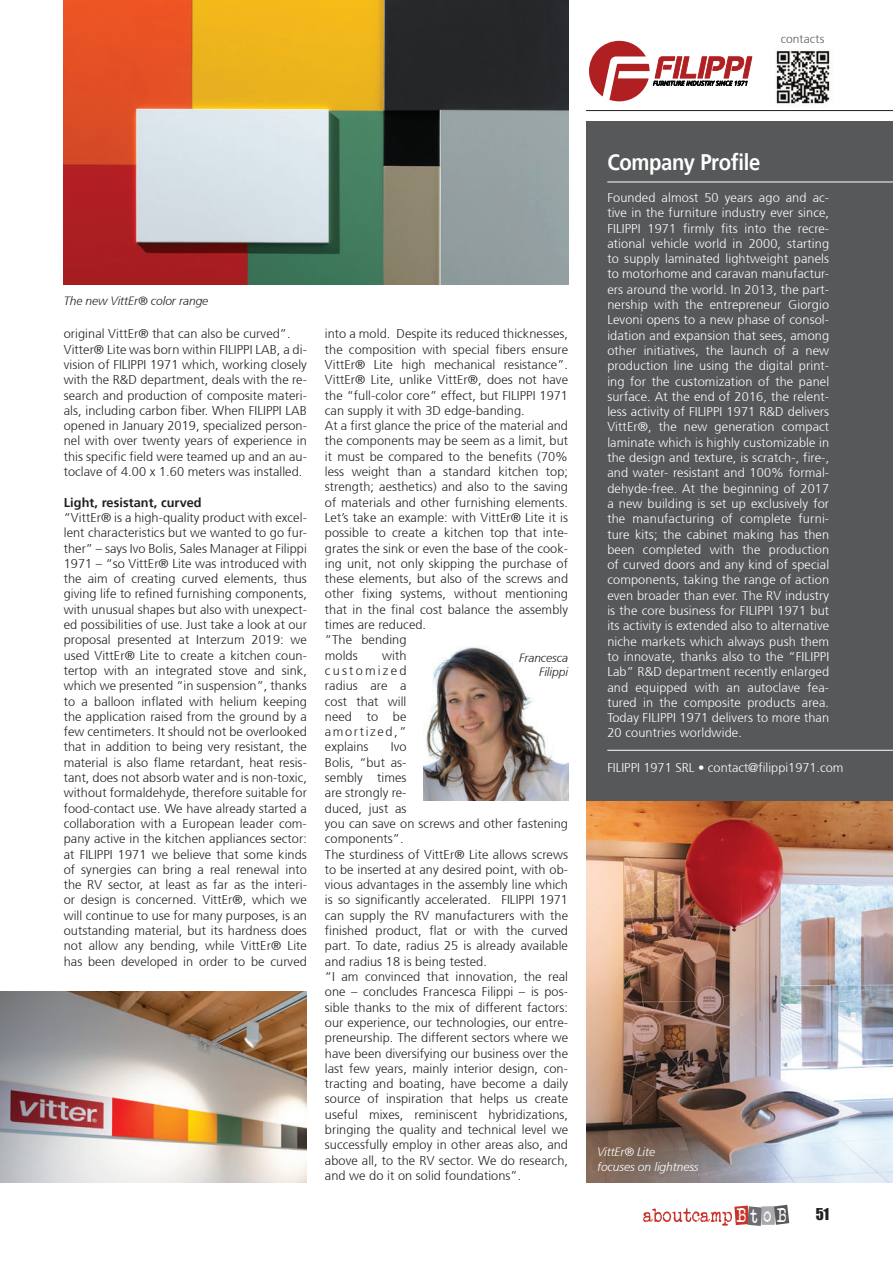
<style>
.page{position:relative;width:893px;height:1263px;background:#fff}
.page>*{position:absolute;margin:0;border:0;box-sizing:border-box;transform-origin:0 0}
.t1{font:700 22.5px "Frutiger 65";letter-spacing:-.015em;color:#fff;scale:.9 1}
.t2{font:19.95px "Veteran Typewriter";color:#fff;scale:.82 1}
.t3{font:15px "Impact";color:#231f20}
.t4{font:300 12.75px/15.3px "Frutiger 45";letter-spacing:.005em;color:#231f20}
.t5{font:300 12.75px/15.3px "Frutiger 45";letter-spacing:.01em;color:#fff;text-align:justify}
.t6{font:700 12.75px "Frutiger 65";letter-spacing:.005em;color:#231f20}
.t7{font:italic 300 12px/14.4px "Frutiger 46";letter-spacing:-.005em;color:#231f20;text-align:right}
.t8{font:italic 300 12px/14.4px "Frutiger 46";letter-spacing:-.005em;color:#fff}
.t9{font:300 12px "Frutiger 45";letter-spacing:.01em;color:#57585a}
</style>
<div class="page">
<div style="left:761px;top:1206px;width:14px;height:19px;background:#a8a9ad"></div>
<svg style="left:774px;top:1205px;width:15px;height:20px"></svg>
<svg style="left:643px;top:1205px;width:119px;height:21px"></svg>
<img style="left:776px;top:49px;width:55px;height:57px">
<hr style="left:586px;top:110px;width:307px;height:1px;background:#231f20">
<svg style="left:589px;top:41px;width:164px;height:60px"></svg>
<div style="left:586px;top:121px;width:307px;height:680px;background:#57585a"></div>
<hr style="left:607px;top:182px;width:286px;height:1px;background:#fff">
<img style="left:586px;top:801px;width:307px;height:381px">
<img style="left:64px;top:0;width:504px;height:285px">
<img style="left:0;top:992px;width:307px;height:190px">
<img style="left:423px;top:646px;width:145px;height:154px">
<hr style="left:607px;top:750px;width:286px;height:1px;background:#fff">
<p class="t9" style="left:781px;top:32px;width:45px">contacts</p>
<p class="t7" style="left:64px;top:293px;width:146px">The new VittEr® color range</p>
<p class="t4" style="left:64px;top:326px;width:245px">original VittEr® that can also be curved”.<br>Vitter® Lite was born within FILIPPI LAB, a di&shy;vision of FILIPPI 1971 which, working closely with the R&amp;D department, deals with the re&shy;search and production of composite materi&shy;als, including carbon fiber. When FILIPPI LAB opened in January 2019, specialized person&shy;nel with over twenty years of experience in this specific field were teamed up and an au&shy;toclave of 4.00 x 1.60 meters was installed.</p>
<p class="t6" style="left:64px;top:495px;width:139px">Light, resistant, curved</p>
<p class="t4" style="left:64px;top:510px;width:245px;text-align:justify">“VittEr® is a high-quality product with excel&shy;lent characteristics but we wanted to go fur&shy;ther” – says Ivo Bolis, Sales Manager at Filippi 1971 – “so VittEr® Lite was introduced with the aim of creating curved elements, thus giving life to refined furnishing components, with unusual shapes but also with unexpect&shy;ed possibilities of use. Just take a look at our proposal presented at Interzum 2019: we used VittEr® Lite to create a kitchen coun&shy;tertop with an integrated stove and sink, which we presented “in suspension”, thanks to a balloon inflated with helium keeping the application raised from the ground by a few centimeters. It should not be overlooked that in addition to being very resistant, the material is also flame retardant, heat resis&shy;tant, does not absorb water and is non-toxic, without formaldehyde, therefore suitable for food-contact use. We have already started a collaboration with a European leader com&shy;pany active in the kitchen appliances sector: at FILIPPI 1971 we believe that some kinds of synergies can bring a real renewal into the RV sector, at least as far as the interi&shy;or design is concerned. VittEr®, which we will continue to use for many purposes, is an outstanding material, but its hardness does not allow any bending, while VittEr® Lite has been developed in order to be curved</p>
<p class="t4" style="left:325px;top:326px;width:245px">into a mold. Despite its reduced thicknesses, the composition with special fibers ensure VittEr® Lite high mechanical resistance”.<br>VittEr® Lite, unlike VittEr®, does not have the “full-color core” effect, but FILIPPI 1971 can supply it with 3D edge-banding.<br>At a first glance the price of the material and the components may be seem as a limit, but it must be compared to the benefits (70% less weight than a standard kitchen top; strength; aesthetics) and also to the saving of materials and other furnishing elements.<br>Let’s take an example: with VittEr® Lite it is possible to create a kitchen top that inte&shy;grates the sink or even the base of the cook&shy;ing unit, not only skipping the purchase of these elements, but also of the screws and other fixing systems, without mentioning that in the final cost balance the assembly times are reduced.<br>“The bending<br>molds</p>
<p class="t4" style="left:325px;top:648px;width:83px;text-align:justify;text-indent:57px">with customized radius are a cost that will need to be amortized,” explains</p>
<p class="t7" style="left:519px;top:651px;width:50px">Francesca<br>Filippi</p>
<p class="t4" style="left:325px;top:740px;width:245px;text-indent:66px">Ivo<br>Bolis, “but as-<br>sembly times<br>are strongly re-<br>duced, just as<br>you can save on screws and other fastening components”.<br>The sturdiness of VittEr® Lite allows screws to be inserted at any desired point, with ob&shy;vious advantages in the assembly line which is so significantly accelerated. FILIPPI 1971 can supply the RV manufacturers with the finished product, flat or with the curved part. To date, radius 25 is already available and radius 18 is being tested.<br>“I am convinced that innovation, the real one – concludes Francesca Filippi – is pos&shy;sible thanks to the mix of different factors: our experience, our technologies, our entre&shy;preneurship. The different sectors where we have been diversifying our business over the last few years, mainly interior design, con&shy;tracting and boating, have become a daily source of inspiration that helps us create useful mixes, reminiscent hybridizations, bringing the quality and technical level we successfully employ in other areas also, and above all, to the RV sector. We do research, and we do it on solid foundations”.</p>
<h1 class="t1" style="left:607px;top:149px;width:171px">Company Profile</h1>
<p class="t5" style="left:607px;top:190px;width:223px">Founded almost 50 years ago and ac&shy;tive in the furniture industry ever since, FILIPPI 1971 firmly fits into the recre&shy;ational vehicle world in 2000, starting to supply laminated lightweight panels to motorhome and caravan manufactur&shy;ers around the world. In 2013, the part&shy;nership with the entrepreneur Giorgio Levoni opens to a new phase of consol&shy;idation and expansion that sees, among other initiatives, the launch of a new production line using the digital print&shy;ing for the customization of the panel surface. At the end of 2016, the relent&shy;less activity of FILIPPI 1971 R&amp;D delivers VittEr®, the new generation compact laminate which is highly customizable in the design and texture, is scratch-, fire-, and water- resistant and 100% formal&shy;dehyde-free. At the beginning of 2017 a new building is set up exclusively for the manufacturing of complete furni&shy;ture kits; the cabinet making has then been completed with the production of curved doors and any kind of special components, taking the range of action even broader than ever. The RV industry is the core business for FILIPPI 1971 but its activity is extended also to alternative niche markets which always push them to innovate, thanks also to the “FILIPPI Lab” R&amp;D department recently enlarged and equipped with an autoclave fea&shy;tured in the composite products area.<br>Today FILIPPI 1971 delivers to more than 20 countries worldwide.</p>
<p class="t5" style="left:607px;top:760px;width:238px">FILIPPI 1971 SRL • contact@filippi1971.com</p>
<p class="t8" style="left:597px;top:1145px;width:103px">VittEr® Lite<br>focuses on lightness</p>
<h2 class="t2" style="left:737px;top:1206px;width:63px">BtoB</h2>
<p class="t3" style="left:816px;top:1202px;width:15px">51</p>
</div>
